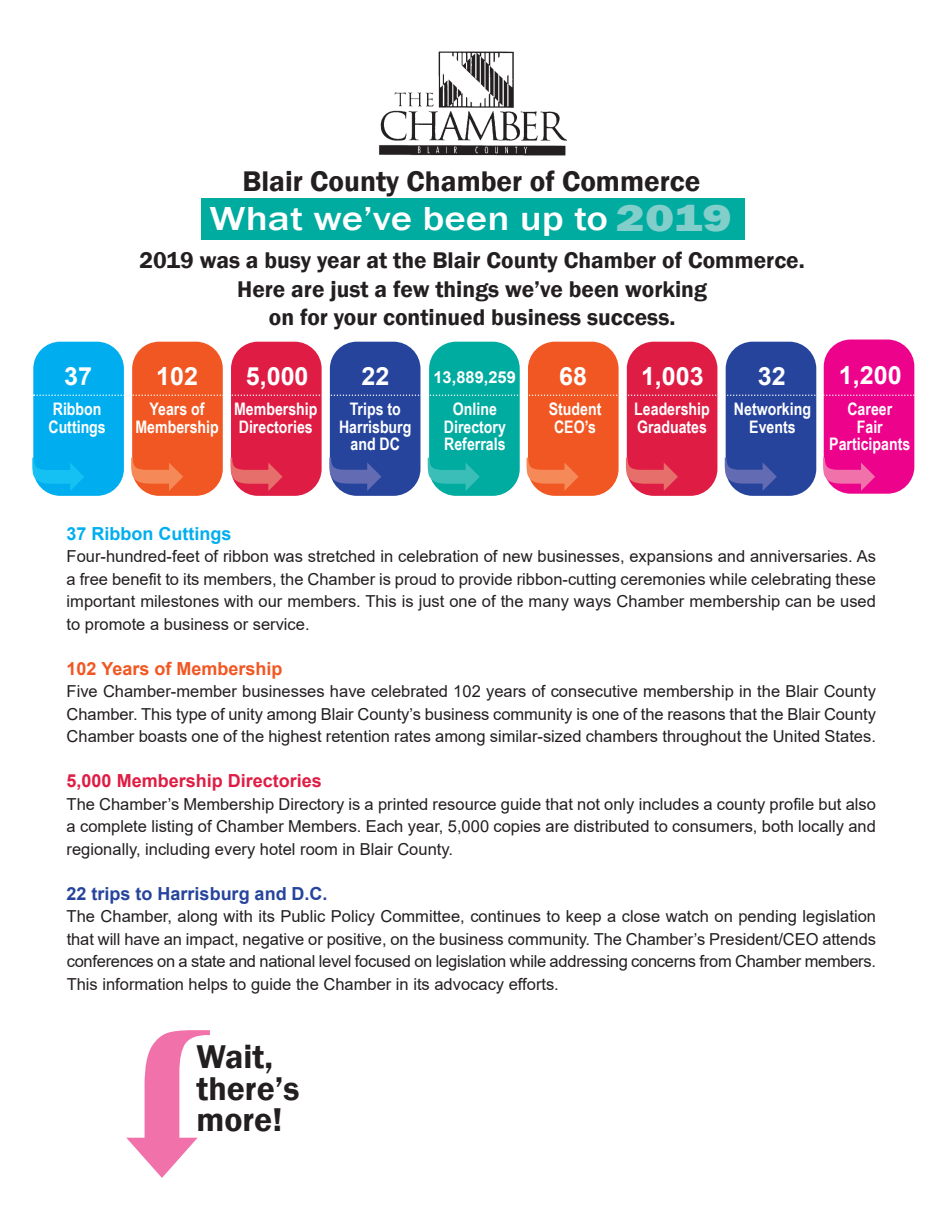
<style>
.page{position:relative;width:945px;height:1215px;background:#fff}
.page>*{position:absolute;margin:0;border:0;box-sizing:border-box;transform-origin:0 0}
.t1{font:500 34.2px "Franklin Gothic";color:#fff;scale:1.19 1}
.t2{font:600 33.9px/31.5px "Franklin Gothic";color:#231f20}
.t3{font:600 29.25px "Franklin Gothic";color:#231f20}
.t4{font:700 25.05px "Arial";color:#fff}
.t5{font:600 23.4px/28px "Franklin Gothic";color:#231f20;text-align:center}
.t6{font:700 18px "Arial";color:#df1d44}
.t7{font:700 18px "Arial";color:#26449c}
.t8{font:700 18px "Arial";color:#f15722}
.t9{font:700 18px "Arial";color:#00aeef}
.t10{font:700 17.25px/17.5px "Arial Narrow";color:#fff;text-align:center}
.t11{font:16.5px/22.5px "Arial";color:#231f20;text-align:justify}
.t12{font:700 16.5px "Arial";color:#fff}
.s1{font-weight:800;font-size:39.15px;color:#81ceca}
</style>
<div class="page">
<div style="left:201px;top:198px;width:543px;height:41px;background:#00aba0"></div>
<img style="left:379px;top:51px;width:188px;height:105px">
<svg style="left:33px;top:342px;width:882px;height:154px;background:#966284"></svg>
<h3 class="t3" style="left:242px;top:164px;width:460px">Blair County Chamber of Commerce</h3>
<h1 class="t1" style="left:210px;top:198px;width:440px">What we’ve been up to <span class="s1">2019</span></h1>
<h3 class="t5" style="left:139px;top:246px;width:667px">2019 was a busy year at the Blair County Chamber of Commerce.<br>Here are just a few things we’ve been working<br>on for your continued business success.</h3>
<h3 class="t4" style="left:758px;top:363px;width:29px">32</h3>
<h3 class="t4" style="left:839px;top:361px;width:64px">1,200</h3>
<p class="t10" style="left:829px;top:400px;width:83px">Career<br>Fair<br>Participants</p>
<h3 class="t4" style="left:64px;top:363px;width:29px">37</h3>
<p class="t10" style="left:48px;top:400px;width:59px;text-align:left">Ribbon<br>Cuttings</p>
<p class="t10" style="left:135px;top:400px;width:85px">Years of<br>Membership</p>
<h3 class="t4" style="left:156px;top:363px;width:43px">102</h3>
<h3 class="t4" style="left:246px;top:363px;width:64px">5,000</h3>
<p class="t10" style="left:234px;top:400px;width:85px;text-align:left">Membership<br>Directories</p>
<p class="t10" style="left:339px;top:400px;width:74px">Trips to<br>Harrisburg and DC</p>
<h3 class="t4" style="left:559px;top:363px;width:29px">68</h3>
<h3 class="t4" style="left:641px;top:363px;width:64px">1,003</h3>
<p class="t10" style="left:634px;top:400px;width:77px;text-align:left">Leadership<br>Graduates</p>
<p class="t10" style="left:734px;top:400px;width:79px">Networking<br>Events</p>
<h3 class="t4" style="left:362px;top:363px;width:29px">22</h3>
<p class="t12" style="left:433px;top:368px;width:84px">13,889,259</p>
<p class="t10" style="left:444px;top:400px;width:64px">Online<br>Directory<br>Referrals</p>
<p class="t10" style="left:549px;top:400px;width:54px">Student<br>CEO’s</p>
<p class="t9" style="left:67px;top:523px;width:166px">37 Ribbon Cuttings</p>
<p class="t11" style="left:67px;top:545px;width:811px">Four-hundred-feet of ribbon was stretched in celebration of new businesses, expansions and anniversaries. As a free benefit to its members, the Chamber is proud to provide ribbon-cutting ceremonies while celebrating these important milestones with our members. This is just one of the many ways Chamber membership can be used to promote a business or service.</p>
<p class="t8" style="left:67px;top:658px;width:217px">102 Years of Membership</p>
<p class="t11" style="left:67px;top:680px;width:811px">Five Chamber-member businesses have celebrated 102 years of consecutive membership in the Blair County Chamber. This type of unity among Blair County’s business community is one of the reasons that the Blair County Chamber boasts one of the highest retention rates among similar-sized chambers throughout the United States.</p>
<p class="t6" style="left:67px;top:771px;width:257px">5,000 Membership Directories</p>
<p class="t11" style="left:67px;top:793px;width:811px">The Chamber’s Membership Directory is a printed resource guide that not only includes a county profile but also a complete listing of Chamber Members. Each year, 5,000 copies are distributed to consumers, both locally and regionally, including every hotel room in Blair County.</p>
<p class="t7" style="left:67px;top:883px;width:263px">22 trips to Harrisburg and D.C.</p>
<p class="t11" style="left:67px;top:905px;width:811px">The Chamber, along with its Public Policy Committee, continues to keep a close watch on pending legislation that will have an impact, negative or positive, on the business community. The Chamber’s President/CEO attends conferences on a state and national level focused on legislation while addressing concerns from Chamber members.<br>This information helps to guide the Chamber in its advocacy efforts.</p>
<h2 class="t2" style="left:196px;top:1041px;width:105px">Wait, there’s more!</h2>
</div>
